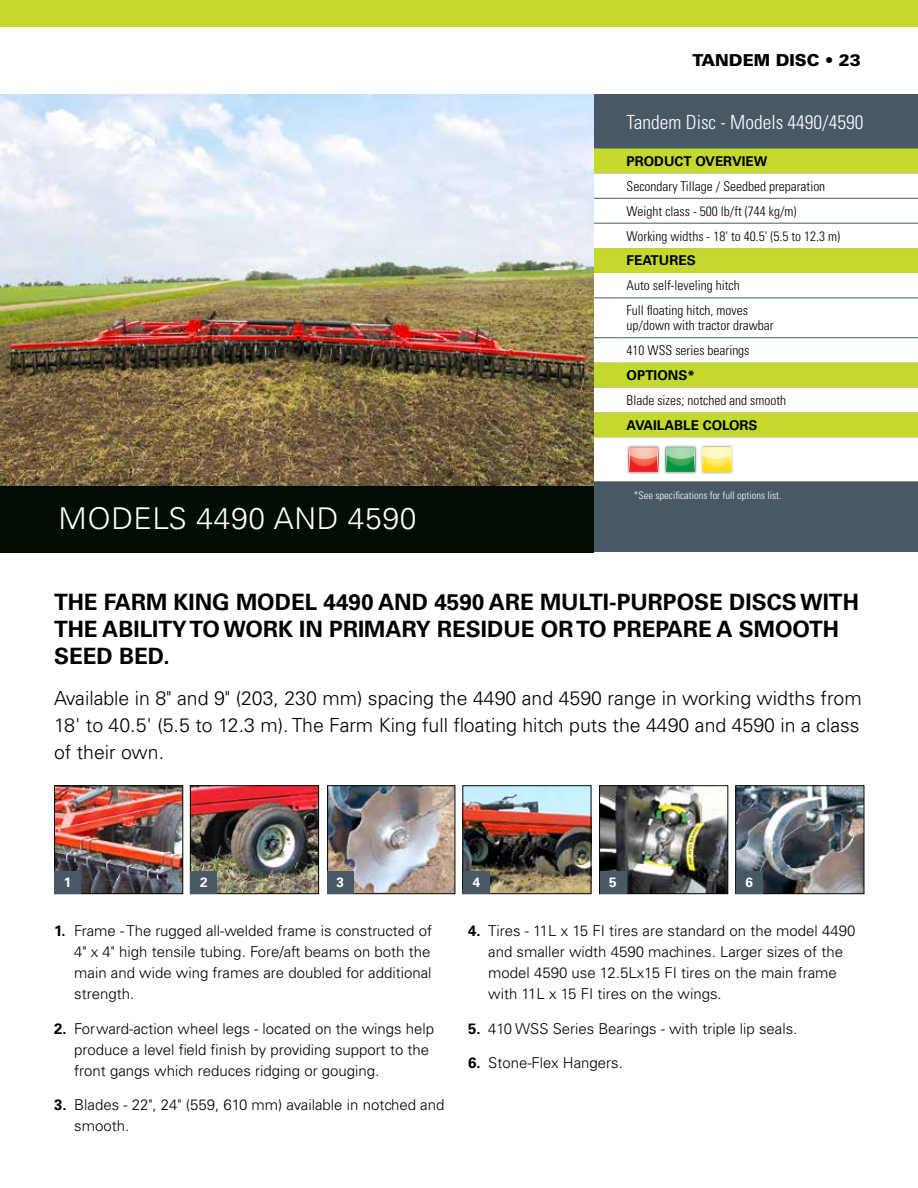
<style>
.page{position:relative;width:918px;height:1188px;background:#fff}
.page>*{position:absolute;margin:0;border:0;box-sizing:border-box;transform-origin:0 0}
.t1{font:300 30px "Univers LT Std";letter-spacing:.02em;color:#fff}
.t2{font:700 22.5px/27px "Univers LT Std";color:#000}
.t3{font:300 19.5px/27px "Univers LT Std";color:#000;text-align:justify}
.t4{font:300 condensed 19.5px "Univers LT Std";color:#fff}
.t5{font:900 16.5px "Univers LT Std";color:#000}
.t6{font:300 15px/21px "Univers LT Std";color:#000}
.t7{font:300 condensed 13.5px/24.9px "Univers LT Std";color:#000}
.t8{font:700 13.5px "Univers LT Std";color:#000}
.t9{font:700 13.5px "Univers LT Std";color:#fff}
.t10{font:300 condensed 10.5px "Univers LT Std";color:#fff}
.s1{font-weight:700}
</style>
<div class="page">
<div style="left:593px;top:94px;width:325px;height:458px;background:#485865"></div>
<div style="left:594px;top:148px;width:324px;height:25px;background:#c4d82e"></div>
<svg style="left:594px;top:173px;width:324px;height:309px;background:#edf3c8"></svg>
<hr style="left:567px;top:298px;width:54px;height:1px;background:#485865">
<hr style="left:621px;top:298px;width:297px;height:1px;background:#485865">
<hr style="left:567px;top:338px;width:54px;height:1px;background:#485865">
<hr style="left:621px;top:338px;width:297px;height:1px;background:#485865">
<hr style="left:566px;top:198px;width:55px;height:1px;background:#485865">
<hr style="left:621px;top:198px;width:297px;height:1px;background:#485865">
<hr style="left:566px;top:223px;width:55px;height:1px;background:#485865">
<hr style="left:621px;top:223px;width:297px;height:1px;background:#485865">
<img style="left:627px;top:445px;width:33px;height:29px">
<svg style="left:629px;top:447px;width:29px;height:26px"></svg>
<img style="left:663px;top:445px;width:34px;height:29px">
<svg style="left:665px;top:447px;width:30px;height:26px"></svg>
<img style="left:700px;top:445px;width:34px;height:29px">
<svg style="left:702px;top:447px;width:30px;height:26px"></svg>
<img style="left:0;top:94px;width:594px;height:392px">
<div style="left:0;top:486px;width:594px;height:66px;background:#010c03"></div>
<div style="left:0;top:0;width:918px;height:26px;background:#c4d82e"></div>
<img style="left:56px;top:787px;width:125px;height:105px">
<div style="left:54px;top:785px;width:129px;height:109px;border:1px solid #010c03"></div>
<img style="left:192px;top:787px;width:125px;height:105px">
<div style="left:190px;top:785px;width:129px;height:109px;border:1px solid #010c03"></div>
<img style="left:329px;top:787px;width:124px;height:105px">
<div style="left:327px;top:785px;width:128px;height:109px;border:1px solid #010c03"></div>
<img style="left:464px;top:787px;width:125px;height:105px">
<div style="left:462px;top:785px;width:129px;height:109px;border:1px solid #010c03"></div>
<img style="left:601px;top:787px;width:125px;height:105px">
<div style="left:599px;top:785px;width:129px;height:109px;border:1px solid #010c03"></div>
<img style="left:737px;top:787px;width:125px;height:105px">
<div style="left:735px;top:785px;width:129px;height:109px;border:1px solid #010c03"></div>
<div style="left:463px;top:871px;width:27px;height:23px;background:#485865"></div>
<div style="left:600px;top:871px;width:27px;height:23px;background:#485865"></div>
<div style="left:736px;top:871px;width:27px;height:23px;background:#485865"></div>
<div style="left:190px;top:871px;width:27px;height:23px;background:#485865"></div>
<div style="left:54px;top:871px;width:27px;height:23px;background:#485865"></div>
<div style="left:327px;top:871px;width:27px;height:23px;background:#485865"></div>
<p class="t5" style="left:692px;top:50px;width:170px">TANDEM DISC • 23</p>
<h3 class="t4" style="left:627px;top:110px;width:238px">Tandem Disc - Models 4490/4590</h3>
<p class="t8" style="left:627px;top:153px;width:142px">PRODUCT OVERVIEW</p>
<p class="t7" style="left:627px;top:174px;width:215px">Secondary Tillage / Seedbed preparation<br>Weight class - 500 lb/ft (744 kg/m)<br>Working widths - 18' to 40.5' (5.5 to 12.3 m)</p>
<p class="t8" style="left:627px;top:253px;width:71px">FEATURES</p>
<p class="t7" style="left:627px;top:273px;width:123px">Auto self-leveling hitch<br>Full floating hitch, moves</p>
<p class="t7" style="left:627px;top:313px;width:148px">up/down with tractor drawbar<br>410 WSS series bearings</p>
<p class="t8" style="left:627px;top:367px;width:70px">OPTIONS*</p>
<p class="t7" style="left:627px;top:388px;width:161px">Blade sizes; notched and smooth</p>
<p class="t8" style="left:627px;top:417px;width:132px">AVAILABLE COLORS</p>
<h1 class="t1" style="left:59px;top:501px;width:359px">MODELS 4490 AND 4590</h1>
<p class="t10" style="left:634px;top:489px;width:149px">*See specifications for full options list.</p>
<h2 class="t2" style="left:54px;top:589px;width:806px">THE FARM KING MODEL 4490 AND 4590 ARE MULTI-PURPOSE DISCS WITH<br>THE ABILITY TO WORK IN PRIMARY RESIDUE OR TO PREPARE A SMOOTH<br>SEED BED.</h2>
<h3 class="t3" style="left:54px;top:684px;width:809px">Available in 8" and 9" (203, 230 mm) spacing the 4490 and 4590 range in working widths from 18' to 40.5' (5.5 to 12.3 m). The Farm King full floating hitch puts the 4490 and 4590 in a class of their own.</h3>
<p class="t9" style="left:64px;top:874px;width:9px">1</p>
<p class="t9" style="left:200px;top:874px;width:9px">2</p>
<p class="t9" style="left:336px;top:874px;width:9px">3</p>
<p class="t9" style="left:473px;top:874px;width:9px">4</p>
<p class="t9" style="left:609px;top:874px;width:9px">5</p>
<p class="t9" style="left:745px;top:874px;width:9px">6</p>
<p class="t6" style="left:74px;top:921px;width:359px;text-align:justify;text-indent:-20px"><span class="s1">1.</span> Frame - The rugged all-welded frame is constructed of 4" x 4" high tensile tubing. Fore/aft beams on both the main and wide wing frames are doubled for additional strength.</p>
<p class="t6" style="left:74px;top:1018px;width:362px;text-indent:-20px"><span class="s1">2.</span> Forward-action wheel legs - located on the wings help produce a level field finish by providing support to the front gangs which reduces ridging or gouging.</p>
<p class="t6" style="left:74px;top:1095px;width:372px;text-indent:-20px"><span class="s1">3.</span> Blades - 22", 24" (559, 610 mm) available in notched and smooth.</p>
<p class="t6" style="left:488px;top:921px;width:369px;text-indent:-20px"><span class="s1">4.</span> Tires - 11L x 15 FI tires are standard on the model 4490 and smaller width 4590 machines. Larger sizes of the model 4590 use 12.5Lx15 FI tires on the main frame with 11L x 15 FI tires on the wings.</p>
<p class="t6" style="left:468px;top:1018px;width:331px"><span class="s1">5.</span> 410 WSS Series Bearings - with triple lip seals.</p>
<p class="t6" style="left:468px;top:1053px;width:156px"><span class="s1">6.</span> Stone-Flex Hangers.</p>
</div>
